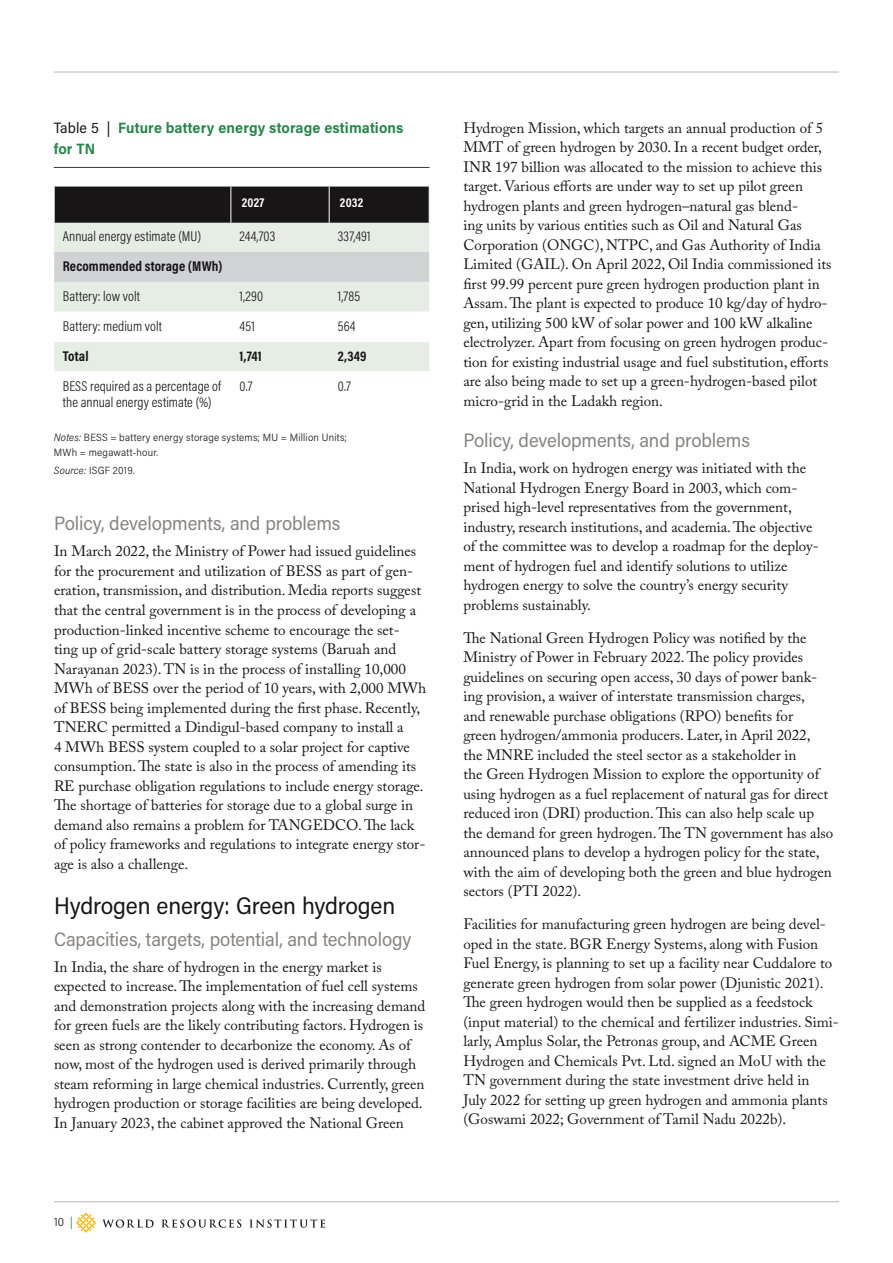
<style>
.page{position:relative;width:893px;height:1263px;background:#fff}
.page>*{position:absolute;margin:0;border:0;box-sizing:border-box;transform-origin:0 0}
.Body_H2{font:24px "Acumin Pro Semi Cond";letter-spacing:-.01em;color:#171516}
.Body_H3{font:19.5px "Acumin Pro Semi Cond";letter-spacing:-.005em;color:#888383}
.Body{font:15px/19.5px "Adobe Caslon Pro";color:#171516}
.Table_Title{font:700 15px/21px "Acumin Pro Semi Cond";letter-spacing:.01em;color:#258749}
.Table_Body{font:300 14.25px/16.5px "Acumin Pro Cond";letter-spacing:.005em;color:#171516}
.Table_Body-2{font:700 14.25px "Acumin Pro Cond";letter-spacing:.01em;color:#171516}
.Table_Header{font:700 12.75px "Acumin Pro Cond";letter-spacing:.02em;color:#fff}
.t1{font:300 12px "Acumin Pro Semi Cond";color:#171516}
.Figure_Table_Source{font:300 10.5px/15px "Acumin Pro Semi Cond";letter-spacing:.02em;color:#171516}
.s1{font-weight:400;color:#171516}
.s2{font-style:italic}
.s3{color:#258749}
</style>
<div class="page">
<hr style="left:54px;top:1201px;width:785px;height:1px;background:#bab7b7">
<hr style="left:54px;top:72px;width:785px;height:1px;background:#bab7b7">
<svg style="left:76px;top:1212px;width:20px;height:21px"></svg>
<svg style="left:102px;top:1219px;width:52px;height:9px"></svg>
<svg style="left:161px;top:1219px;width:80px;height:9px"></svg>
<svg style="left:250px;top:1219px;width:75px;height:9px"></svg>
<hr style="left:54px;top:167px;width:376px;height:1px;background:#393737">
<div style="left:55px;top:187px;width:374px;height:36px;background:#171516"></div>
<div style="left:54px;top:223px;width:375px;height:89px;background:#e5ede5"></div>
<div style="left:54px;top:252px;width:375px;height:30px;background:#d1d2d4"></div>
<div style="left:54px;top:342px;width:375px;height:29px;background:#e5ede5"></div>
<hr style="left:230px;top:187px;width:1px;height:36px;background:#fff">
<hr style="left:329px;top:187px;width:1px;height:36px;background:#fff">
<p class="Table_Title" style="left:54px;top:116px;width:351px"><span class="s1">Table 5 |</span> Future battery energy storage estimations for TN</p>
<p class="Table_Header" style="left:242px;top:194px;width:24px">2027</p>
<p class="Table_Header" style="left:340px;top:194px;width:25px">2032</p>
<p class="Table_Body" style="left:63px;top:228px;width:140px">Annual energy estimate (MU)</p>
<p class="Table_Body" style="left:240px;top:228px;width:37px">244,703</p>
<p class="Table_Body" style="left:338px;top:228px;width:34px">337,491</p>
<p class="Table_Body-2" style="left:63px;top:257px;width:161px">Recommended storage (MWh)</p>
<p class="Table_Body" style="left:63px;top:288px;width:79px">Battery: low volt</p>
<p class="Table_Body" style="left:240px;top:288px;width:25px">1,290</p>
<p class="Table_Body" style="left:338px;top:288px;width:24px">1,785</p>
<p class="Table_Body" style="left:63px;top:317px;width:101px">Battery: medium volt</p>
<p class="Table_Body" style="left:240px;top:317px;width:17px">451</p>
<p class="Table_Body" style="left:338px;top:317px;width:19px">564</p>
<p class="Table_Body-2" style="left:63px;top:346px;width:27px">Total</p>
<p class="Table_Body-2" style="left:240px;top:346px;width:24px">1,741</p>
<p class="Table_Body-2" style="left:338px;top:346px;width:30px">2,349</p>
<p class="Table_Body" style="left:63px;top:377px;width:160px">BESS required as a percentage of the annual energy estimate (%)</p>
<p class="Table_Body" style="left:240px;top:377px;width:15px">0.7</p>
<p class="Table_Body" style="left:338px;top:377px;width:15px">0.7</p>
<p class="Figure_Table_Source" style="left:54px;top:429px;width:295px"><span class="s2">Notes:</span> BESS = battery energy storage systems; MU = Million Units;<br>MWh = megawatt-hour.</p>
<p class="Figure_Table_Source" style="left:54px;top:463px;width:82px"><span class="s2">Source:</span> ISGF 2019.</p>
<p class="Body_H3" style="left:54px;top:510px;width:288px">Policy, developments, and problems</p>
<p class="Body" style="left:54px;top:541px;width:374px">In March 2022, the Ministry of Power had issued guidelines for the procurement and utilization of BESS as part of gen&shy;eration, transmission, and distribution. Media reports suggest that the central government is in the process of developing a production-linked incentive scheme to encourage the set&shy;ting up of grid-scale battery storage systems (Baruah and Narayanan 2023). TN is in the process of installing 10,000<br>MWh of BESS over the period of 10 years, with 2,000 MWh of BESS being implemented during the first phase. Recently, TNERC permitted a Dindigul-based company to install a<br>4 MWh BESS system coupled to a solar project for captive consumption. The state is also in the process of amending its RE purchase obligation regulations to include energy storage.<br>The shortage of batteries for storage due to a global surge in demand also remains a problem for TANGEDCO. The lack of policy frameworks and regulations to integrate energy stor&shy;age is also a challenge.</p>
<p class="Body_H2" style="left:54px;top:889px;width:343px">Hydrogen energy: Green hydrogen</p>
<p class="Body_H3" style="left:54px;top:925px;width:359px">Capacities, targets, potential, and technology</p>
<p class="Body" style="left:54px;top:957px;width:373px">In India, the share of hydrogen in the energy market is expected to increase. The implementation of fuel cell systems and demonstration projects along with the increasing demand for green fuels are the likely contributing factors. Hydrogen is seen as strong contender to decarbonize the economy. As of now, most of the hydrogen used is derived primarily through steam reforming in large chemical industries. Currently, green hydrogen production or storage facilities are being developed.<br>In January 2023, the cabinet approved the National Green</p>
<p class="t1" style="left:54px;top:1214px;width:20px">10 <span class="s3">|</span></p>
<p class="Body" style="left:463px;top:118px;width:370px">Hydrogen Mission, which targets an annual production of 5<br>MMT of green hydrogen by 2030. In a recent budget order, INR 197 billion was allocated to the mission to achieve this target. Various efforts are under way to set up pilot green hydrogen plants and green hydrogen–natural gas blend-<br>ing units by various entities such as Oil and Natural Gas Corporation (ONGC), NTPC, and Gas Authority of India Limited (GAIL). On April 2022, Oil India commissioned its first 99.99 percent pure green hydrogen production plant in Assam. The plant is expected to produce 10 kg/day of hydro&shy;gen, utilizing 500 kW of solar power and 100 kW alkaline electrolyzer. Apart from focusing on green hydrogen produc&shy;tion for existing industrial usage and fuel substitution, efforts are also being made to set up a green-hydrogen-based pilot micro-grid in the Ladakh region.</p>
<p class="Body_H3" style="left:463px;top:427px;width:288px">Policy, developments, and problems</p>
<p class="Body" style="left:463px;top:458px;width:357px">In India, work on hydrogen energy was initiated with the National Hydrogen Energy Board in 2003, which com&shy;prised high-level representatives from the government, industry, research institutions, and academia. The objective of the committee was to develop a roadmap for the deploy&shy;ment of hydrogen fuel and identify solutions to utilize hydrogen energy to solve the country’s energy security problems sustainably.</p>
<p class="Body" style="left:463px;top:628px;width:371px">The National Green Hydrogen Policy was notified by the Ministry of Power in February 2022. The policy provides guidelines on securing open access, 30 days of power bank&shy;ing provision, a waiver of interstate transmission charges,<br>and renewable purchase obligations (RPO) benefits for<br>green hydrogen/ammonia producers. Later, in April 2022, the MNRE included the steel sector as a stakeholder in<br>the Green Hydrogen Mission to explore the opportunity of using hydrogen as a fuel replacement of natural gas for direct reduced iron (DRI) production. This can also help scale up the demand for green hydrogen. The TN government has also announced plans to develop a hydrogen policy for the state, with the aim of developing both the green and blue hydrogen sectors (PTI 2022).</p>
<p class="Body" style="left:463px;top:914px;width:377px">Facilities for manufacturing green hydrogen are being devel&shy;oped in the state. BGR Energy Systems, along with Fusion Fuel Energy, is planning to set up a facility near Cuddalore to generate green hydrogen from solar power (Djunistic 2021).<br>The green hydrogen would then be supplied as a feedstock (input material) to the chemical and fertilizer industries. Simi&shy;larly, Amplus Solar, the Petronas group, and ACME Green Hydrogen and Chemicals Pvt. Ltd. signed an MoU with the TN government during the state investment drive held in<br>July 2022 for setting up green hydrogen and ammonia plants (Goswami 2022; Government of Tamil Nadu 2022b).</p>
</div>
